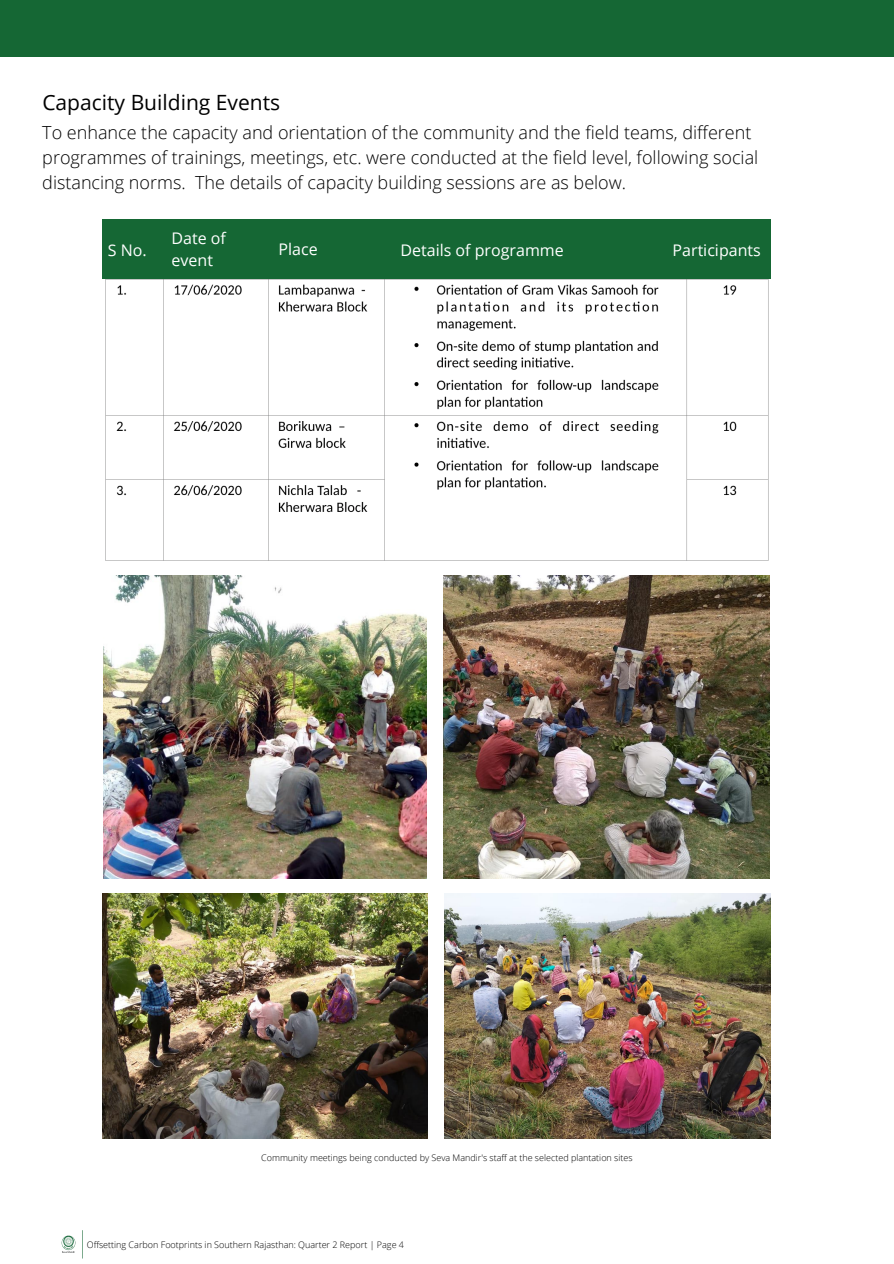
<style>
.page{position:relative;width:894px;height:1264px;background:#fff}
.page>*{position:absolute;margin:0;border:0;box-sizing:border-box;transform-origin:0 0}
.t1{font:21px "Open Sans";color:#000}
.t2{font:300 18px/24.8px "Open Sans";color:#000}
.t3{font:16.05px/21.6px "Open Sans";color:#fff}
.t4{font:300 9px "Open Sans";color:#000}
</style>
<div class="page">
<div style="left:0;top:0;width:893px;height:57px;background:#156734"></div>
<img style="left:61px;top:1235px;width:15px;height:18px">
<svg style="left:82px;top:1230px;width:1px;height:28px"></svg>
<div style="left:102px;top:219px;width:668px;height:61px;background:#156734"></div>
<img style="left:105px;top:280px;width:664px;height:281px">
<img style="left:103px;top:576px;width:324px;height:303px">
<img style="left:443px;top:576px;width:326px;height:303px">
<img style="left:444px;top:893px;width:326px;height:245px">
<img style="left:102px;top:893px;width:326px;height:245px">
<p class="t1" style="left:42px;top:87px;width:239px">Capacity Building Events</p>
<p class="t2" style="left:42px;top:120px;width:717px">To enhance the capacity and orientation of the community and the field teams, different programmes of trainings, meetings, etc. were conducted at the field level, following social distancing norms. The details of capacity building sessions are as below.</p>
<p class="t3" style="left:108px;top:239px;width:40px">S No.</p>
<p class="t3" style="left:171px;top:227px;width:56px">Date of event</p>
<p class="t3" style="left:278px;top:238px;width:41px">Place</p>
<p class="t3" style="left:400px;top:239px;width:165px">Details of programme</p>
<p class="t3" style="left:672px;top:239px;width:90px">Participants</p>
<p class="t4" style="left:261px;top:1151px;width:373px">Community meetings being conducted by Seva Mandir's staff at the selected plantation sites</p>
<p class="t4" style="left:87px;top:1238px;width:319px">Offsetting Carbon Footprints in Southern Rajasthan: Quarter 2 Report | Page 4</p>
</div>
